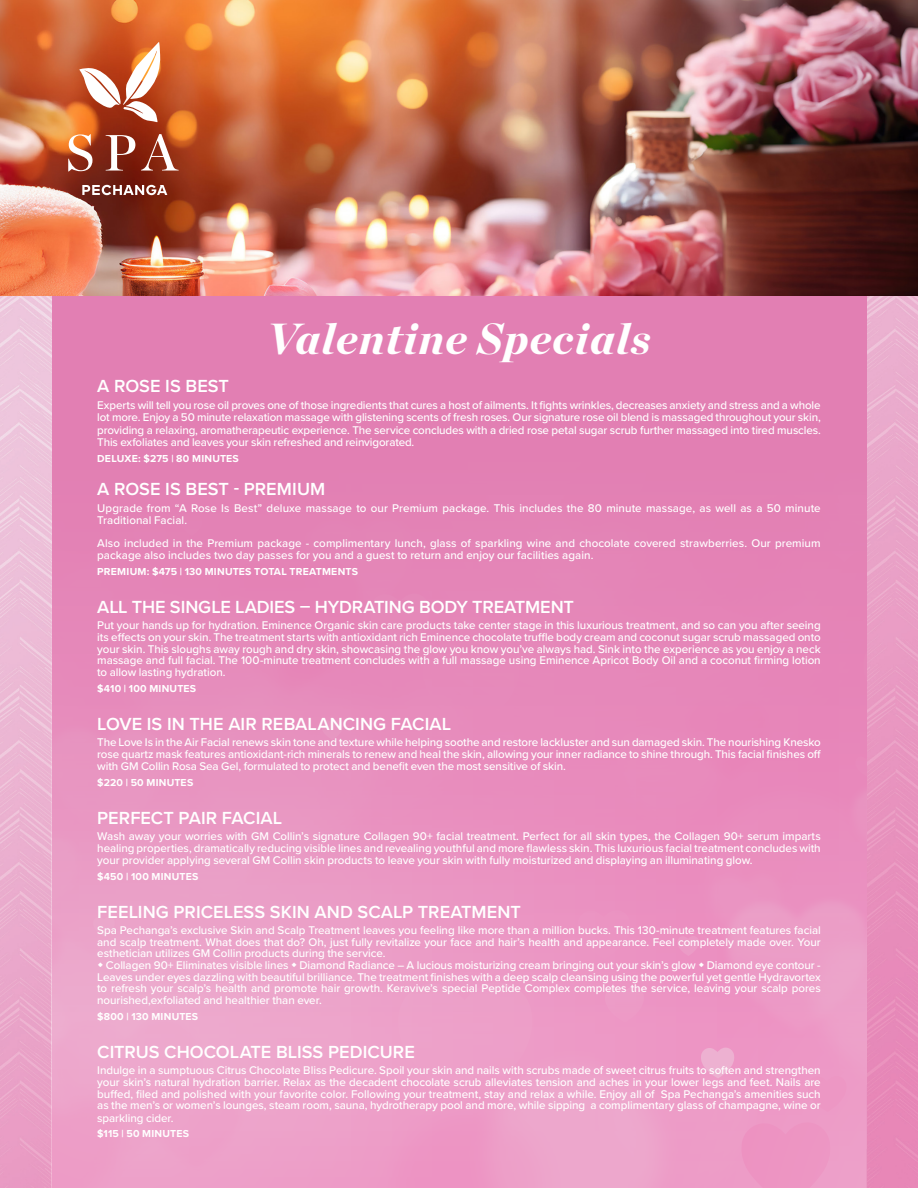
<style>
.page{position:relative;width:918px;height:1188px;background:#fff}
.page>*{position:absolute;margin:0;border:0;box-sizing:border-box;transform-origin:0 0}
.t1{font:italic 900 43.5px "Chronicle Display";letter-spacing:.025em;color:#fff}
.t2{font:600 18.15px "Proxima Nova";color:#fff}
.t3{font:500 11.55px/11.9px "Proxima Nova";color:#fff;text-align:justify}
.t4{font:700 10.5px "Proxima Nova";letter-spacing:.02em;color:#fff}
</style>
<div class="page">
<img style="left:0;top:295px;width:918px;height:893px">
<div style="left:52px;top:289px;width:814px;height:899px;background:#e27fb3"></div>
<div style="left:466px;top:874px;width:170px;height:141px;background:#eb96c3"></div>
<img style="left:131px;top:619px;width:57px;height:11px">
<div style="left:466px;top:982px;width:66px;height:33px;background:#ec9ec8"></div>
<svg style="left:605px;top:987px;width:31px;height:28px"></svg>
<div style="left:577px;top:910px;width:53px;height:49px;background:#eb94c2"></div>
<div style="left:52px;top:874px;width:414px;height:314px;background:#eda3ca"></div>
<div style="left:426px;top:673px;width:234px;height:201px;background:#e88bbc"></div>
<svg style="left:636px;top:837px;width:230px;height:351px;background:#ec98c5"></svg>
<img style="left:123px;top:630px;width:254px;height:328px">
<img style="left:653px;top:739px;width:213px;height:279px">
<img style="left:435px;top:1015px;width:279px;height:173px">
<img style="left:147px;top:627px;width:279px;height:279px">
<div style="left:514px;top:673px;width:146px;height:12px;background:#e688ba"></div>
<img style="left:342px;top:1062px;width:253px;height:126px">
<svg style="left:701px;top:1048px;width:33px;height:31px"></svg>
<svg style="left:321px;top:720px;width:22px;height:20px"></svg>
<svg style="left:677px;top:936px;width:22px;height:20px"></svg>
<svg style="left:855px;top:756px;width:11px;height:20px"></svg>
<img style="left:0;top:0;width:918px;height:295px">
<svg style="left:79px;top:42px;width:82px;height:80px"></svg>
<svg style="left:68px;top:134px;width:111px;height:37px"></svg>
<svg style="left:82px;top:185px;width:85px;height:10px"></svg>
<svg style="left:52px;top:639px;width:71px;height:360px"></svg>
<svg style="left:292px;top:962px;width:5px;height:5px"></svg>
<svg style="left:699px;top:962px;width:5px;height:5px"></svg>
<p class="t1" style="left:268px;top:301px;width:384px">Valentine Specials</p>
<p class="t2" style="left:97px;top:372px;width:133px">A ROSE IS BEST</p>
<p class="t3" style="left:97px;top:399px;width:725px;line-height:12.3px">Experts will tell you rose oil proves one of those ingredients that cures a host of ailments. It fights wrinkles, decreases anxiety and stress and a whole lot more. Enjoy a 50 minute relaxation massage with glistening scents of fresh roses. Our signature rose oil blend is massaged throughout your skin, providing a relaxing, aromatherapeutic experience. The service concludes with a dried rose petal sugar scrub further massaged into tired muscles.<br>This exfoliates and leaves your skin refreshed and reinvigorated.</p>
<p class="t4" style="left:97px;top:450px;width:143px">DELUXE: $275 | 80 MINUTES</p>
<p class="t2" style="left:97px;top:476px;width:230px">A ROSE IS BEST - PREMIUM</p>
<p class="t3" style="left:97px;top:502px;width:725px">Upgrade from “A Rose Is Best” deluxe massage to our Premium package. This includes the 80 minute massage, as well as a 50 minute<br>Traditional Facial.</p>
<p class="t3" style="left:97px;top:536px;width:725px;line-height:12.3px">Also included in the Premium package - complimentary lunch, glass of sparkling wine and chocolate covered strawberries. Our premium package also includes two day passes for you and a guest to return and enjoy our facilities again.</p>
<p class="t4" style="left:97px;top:563px;width:262px">PREMIUM: $475 | 130 MINUTES TOTAL TREATMENTS</p>
<p class="t2" style="left:97px;top:593px;width:478px">ALL THE SINGLE LADIES – HYDRATING BODY TREATMENT</p>
<p class="t3" style="left:97px;top:619px;width:725px">Put your hands up for hydration. Eminence Organic skin care products take center stage in this luxurious treatment, and so can you after seeing its effects on your skin. The treatment starts with antioxidant rich Eminence chocolate truffle body cream and coconut sugar scrub massaged onto your skin. This sloughs away rough and dry skin, showcasing the glow you know you’ve always had. Sink into the experience as you enjoy a neck massage and full facial. The 100-minute treatment concludes with a full massage using Eminence Apricot Body Oil and a coconut firming lotion to allow lasting hydration.</p>
<p class="t4" style="left:97px;top:681px;width:100px">$410 | 100 MINUTES</p>
<p class="t2" style="left:97px;top:710px;width:355px">LOVE IS IN THE AIR REBALANCING FACIAL</p>
<p class="t3" style="left:97px;top:736px;width:725px">The Love Is in the Air Facial renews skin tone and texture while helping soothe and restore lackluster and sun damaged skin. The nourishing Knesko rose quartz mask features antioxidant-rich minerals to renew and heal the skin, allowing your inner radiance to shine through. This facial finishes off with GM Collin Rosa Sea Gel, formulated to protect and benefit even the most sensitive of skin.</p>
<p class="t4" style="left:97px;top:774px;width:98px">$220 | 50 MINUTES</p>
<p class="t2" style="left:97px;top:804px;width:186px">PERFECT PAIR FACIAL</p>
<p class="t3" style="left:97px;top:830px;width:725px">Wash away your worries with GM Collin’s signature Collagen 90+ facial treatment. Perfect for all skin types, the Collagen 90+ serum imparts healing properties, dramatically reducing visible lines and revealing youthful and more flawless skin. This luxurious facial treatment concludes with your provider applying several GM Collin skin products to leave your skin with fully moisturized and displaying an illuminating glow.</p>
<p class="t4" style="left:97px;top:868px;width:103px">$450 | 100 MINUTES</p>
<p class="t2" style="left:97px;top:898px;width:425px">FEELING PRICELESS SKIN AND SCALP TREATMENT</p>
<p class="t3" style="left:97px;top:924px;width:725px">Spa Pechanga’s exclusive Skin and Scalp Treatment leaves you feeling like more than a million bucks. This 130-minute treatment features facial and scalp treatment. What does that do? Oh, just fully revitalize your face and hair’s health and appearance. Feel completely made over. Your esthetician utilizes GM Collin products during the service.</p>
<p class="t3" style="left:97px;top:959px;width:725px;text-indent:9px">Collagen 90+ Eliminates visible lines Diamond Radiance – A lucious moisturizing cream bringing out your skin’s glow Diamond eye contour - Leaves under eyes dazzling with beautiful brilliance. The treatment finishes with a deep scalp cleansing using the powerful yet gentle Hydravortex to refresh your scalp’s health and promote hair growth. Keravive’s special Peptide Complex completes the service, leaving your scalp pores nourished,exfoliated and healthier than ever.</p>
<p class="t4" style="left:97px;top:1009px;width:103px">$800 | 130 MINUTES</p>
<p class="t2" style="left:97px;top:1038px;width:319px">CITRUS CHOCOLATE BLISS PEDICURE</p>
<p class="t3" style="left:97px;top:1064px;width:725px">Indulge in a sumptuous Citrus Chocolate Bliss Pedicure. Spoil your skin and nails with scrubs made of sweet citrus fruits to soften and strengthen your skin’s natural hydration barrier. Relax as the decadent chocolate scrub alleviates tension and aches in your lower legs and feet. Nails are buffed, filed and polished with your favorite color. Following your treatment, stay and relax a while. Enjoy all of Spa Pechanga’s amenities such as the men’s or women’s lounges, steam room, sauna, hydrotherapy pool and more, while sipping a complimentary glass of champagne, wine or sparkling cider.</p>
<p class="t4" style="left:97px;top:1126px;width:93px">$115 | 50 MINUTES</p>
</div>
